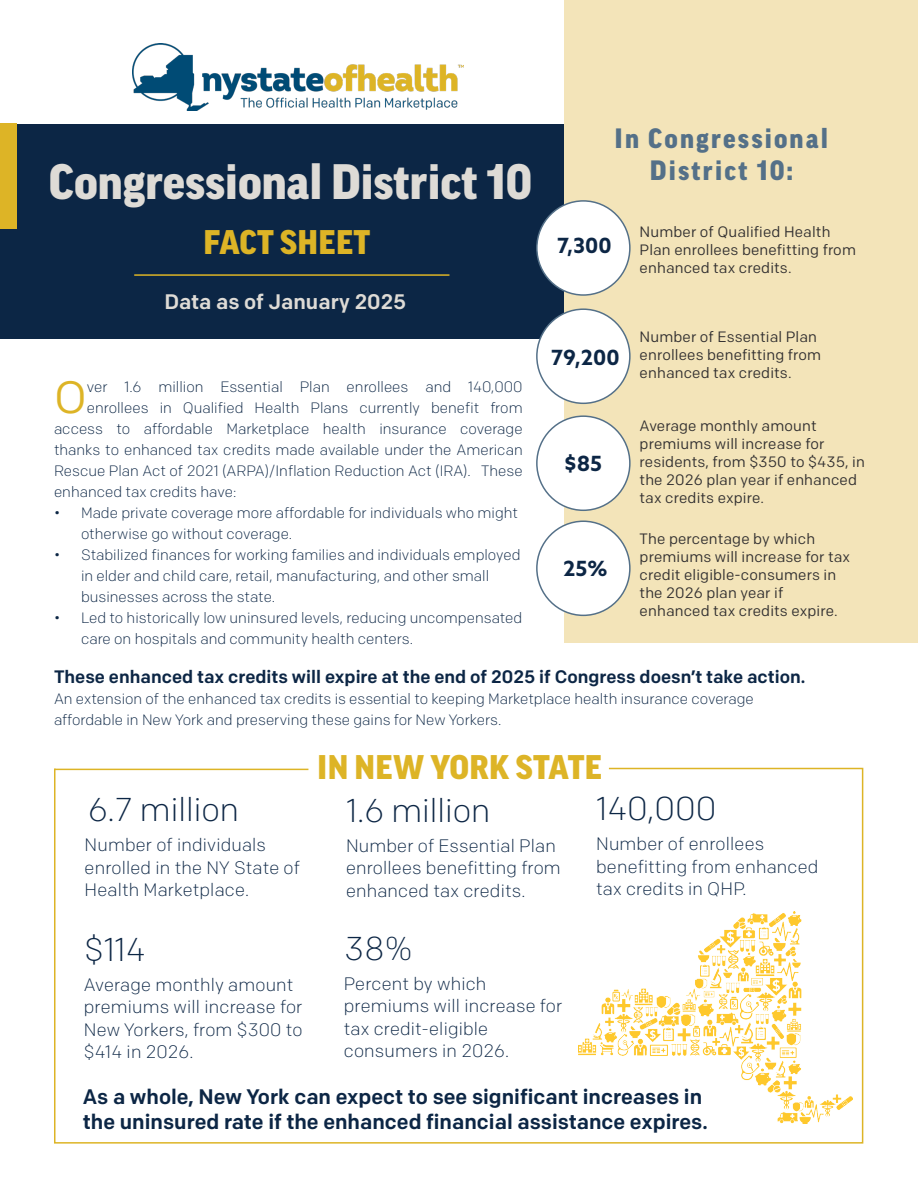
<style>
.page{position:relative;width:918px;height:1188px;background:#fff}
.page>*{position:absolute;margin:0;border:0;box-sizing:border-box;transform-origin:0 0}
.Title_01_Left{font:900 48px "Good Pro";color:#dedbd6}
.Left_Justify{font:45px "Colfax";color:#ddb426}
.Title_02_Left{font:300 33px "Colfax";color:#0c2645}
.Title_02_Center{font:900 33px "Good Pro";letter-spacing:.01em;color:#ddb426}
.Intro_Text_Left{font:900 33px "Good Pro";letter-spacing:.01em;color:#ddb426}
.Left_Justify-2{font:900 27px/32.4px "Good Pro";letter-spacing:.08em;color:#547088;text-align:center}
.Intro_Text_Center{font:500 21px/25.2px "Colfax";color:#0c2645}
.Intro_Text_Left-2{font:500 21px "Colfax";color:#dedbd6}
.Left_Justify-3{font:700 21px "Azo Sans";color:#0c2645}
.Left_Justify-4{font:300 18px/22.5px "Colfax";letter-spacing:.01em;color:#0c2645}
.Left_Justify-5{font:500 18px "Colfax";color:#0c2645}
.Left_Justify-6{font:300 15px/21px "Colfax";color:#0c2645}
.Left_Justify-7{font:15px/18px "Colfax";letter-spacing:.01em;color:#312f30}
</style>
<div class="page">
<div style="left:0;top:124px;width:567px;height:215px;background:#0c2645"></div>
<div style="left:564px;top:0;width:354px;height:643px;background:#f3e4b9"></div>
<hr style="left:134px;top:274px;width:315px;height:2px;background:#ddb426">
<div style="left:0;top:123px;width:17px;height:105px;background:#ddb426"></div>
<div style="left:537px;top:201px;width:93px;height:94px;background:#fff;border-radius:50%"></div>
<div style="left:536px;top:200px;width:95px;height:96px;border:2px solid #547088;border-radius:50%"></div>
<div style="left:537px;top:309px;width:93px;height:94px;background:#fff;border-radius:50%"></div>
<div style="left:536px;top:308px;width:95px;height:96px;border:2px solid #547088;border-radius:50%"></div>
<div style="left:537px;top:416px;width:93px;height:94px;background:#fff;border-radius:50%"></div>
<div style="left:536px;top:415px;width:95px;height:96px;border:2px solid #547088;border-radius:50%"></div>
<div style="left:537px;top:521px;width:93px;height:94px;background:#fff;border-radius:50%"></div>
<div style="left:536px;top:521px;width:95px;height:95px;border:2px solid #547088;border-radius:50%"></div>
<svg style="left:54px;top:767px;width:810px;height:377px"></svg>
<img style="left:578px;top:912px;width:275px;height:211px">
<img style="left:132px;top:44px;width:331px;height:66px">
<p class="Title_01_Left" style="left:49px;top:155px;width:485px">Congressional District 10</p>
<p class="Intro_Text_Left" style="left:204px;top:224px;width:168px">FACT SHEET</p>
<p class="Intro_Text_Left-2" style="left:164px;top:289px;width:243px">Data as of January 2025</p>
<p class="Left_Justify-2" style="left:615px;top:122px;width:215px">In Congressional<br>District 10:</p>
<p class="Left_Justify-3" style="left:557px;top:231px;width:56px">7,300</p>
<p class="Left_Justify-7" style="left:640px;top:222px;width:218px">Number of Qualified Health<br>Plan enrollees benefitting from enhanced tax credits.</p>
<p class="Left_Justify-3" style="left:551px;top:344px;width:70px">79,200</p>
<p class="Left_Justify-7" style="left:640px;top:328px;width:183px">Number of Essential Plan enrollees benefitting from enhanced tax credits.</p>
<p class="Left_Justify" style="left:54px;top:369px;width:34px">O</p>
<p class="Left_Justify-6" style="left:87px;top:376px;width:437px">ver 1.6 million Essential Plan enrollees and 140,000</p>
<p class="Left_Justify-6" style="left:87px;top:397px;width:437px">enrollees in Qualified Health Plans currently benefit from</p>
<p class="Left_Justify-6" style="left:54px;top:418px;width:470px">access to affordable Marketplace health insurance coverage</p>
<p class="Left_Justify-6" style="left:54px;top:439px;width:470px">thanks to enhanced tax credits made available under the American</p>
<p class="Left_Justify-6" style="left:54px;top:460px;width:470px">Rescue Plan Act of 2021 (ARPA)/Inflation Reduction Act (IRA). These</p>
<p class="Left_Justify-6" style="left:54px;top:481px;width:184px">enhanced tax credits have:</p>
<p class="Left_Justify-6" style="left:81px;top:502px;width:439px;text-indent:-27px">• Made private coverage more affordable for individuals who might otherwise go without coverage.</p>
<p class="Left_Justify-6" style="left:81px;top:544px;width:441px;text-indent:-27px">• Stabilized finances for working families and individuals employed in elder and child care, retail, manufacturing, and other small businesses across the state.</p>
<p class="Left_Justify-6" style="left:81px;top:607px;width:443px;text-indent:-27px">• Led to historically low uninsured levels, reducing uncompensated care on hospitals and community health centers.</p>
<p class="Left_Justify-5" style="left:54px;top:665px;width:753px">These enhanced tax credits will expire at the end of 2025 if Congress doesn’t take action.</p>
<p class="Left_Justify-6" style="left:54px;top:688px;width:701px">An extension of the enhanced tax credits is essential to keeping Marketplace health insurance coverage</p>
<p class="Left_Justify-6" style="left:54px;top:709px;width:449px">affordable in New York and preserving these gains for New Yorkers.</p>
<p class="Title_02_Center" style="left:317px;top:748px;width:286px">IN NEW YORK STATE</p>
<p class="Left_Justify-7" style="left:640px;top:416px;width:227px">Average monthly amount premiums will increase for residents, from $350 to $435, in the 2026 plan year if enhanced tax credits expire.</p>
<p class="Left_Justify-3" style="left:564px;top:450px;width:39px">$85</p>
<p class="Left_Justify-7" style="left:640px;top:530px;width:177px">The percentage by which</p>
<p class="Left_Justify-7" style="left:640px;top:548px;width:212px">premiums will increase for tax</p>
<p class="Left_Justify-7" style="left:640px;top:566px;width:198px">credit eligible-consumers in</p>
<p class="Left_Justify-7" style="left:640px;top:584px;width:145px">the 2026 plan year if</p>
<p class="Left_Justify-7" style="left:640px;top:602px;width:200px">enhanced tax credits expire.</p>
<p class="Left_Justify-3" style="left:563px;top:555px;width:46px">25%</p>
<p class="Title_02_Left" style="left:88px;top:790px;width:153px">6.7 million</p>
<p class="Left_Justify-4" style="left:85px;top:833px;width:217px">Number of individuals enrolled in the NY State of<br>Health Marketplace.</p>
<p class="Title_02_Left" style="left:84px;top:929px;width:63px">$114</p>
<p class="Left_Justify-4" style="left:84px;top:973px;width:220px">Average monthly amount premiums will increase for<br>New Yorkers, from $300 to $414 in 2026.</p>
<p class="Title_02_Left" style="left:346px;top:790px;width:146px">1.6 million</p>
<p class="Left_Justify-4" style="left:346px;top:834px;width:216px">Number of Essential Plan enrollees benefitting from enhanced tax credits.</p>
<p class="Title_02_Left" style="left:344px;top:928px;width:70px">38%</p>
<p class="Left_Justify-4" style="left:344px;top:972px;width:220px">Percent by which premiums will increase for tax credit-eligible consumers in 2026.</p>
<p class="Title_02_Left" style="left:597px;top:789px;width:122px">140,000</p>
<p class="Left_Justify-4" style="left:596px;top:833px;width:224px">Number of enrollees benefitting from enhanced tax credits in QHP.</p>
<p class="Intro_Text_Center" style="left:83px;top:1084px;width:626px">As a whole, New York can expect to see significant increases in the uninsured rate if the enhanced financial assistance expires.</p>
</div>
